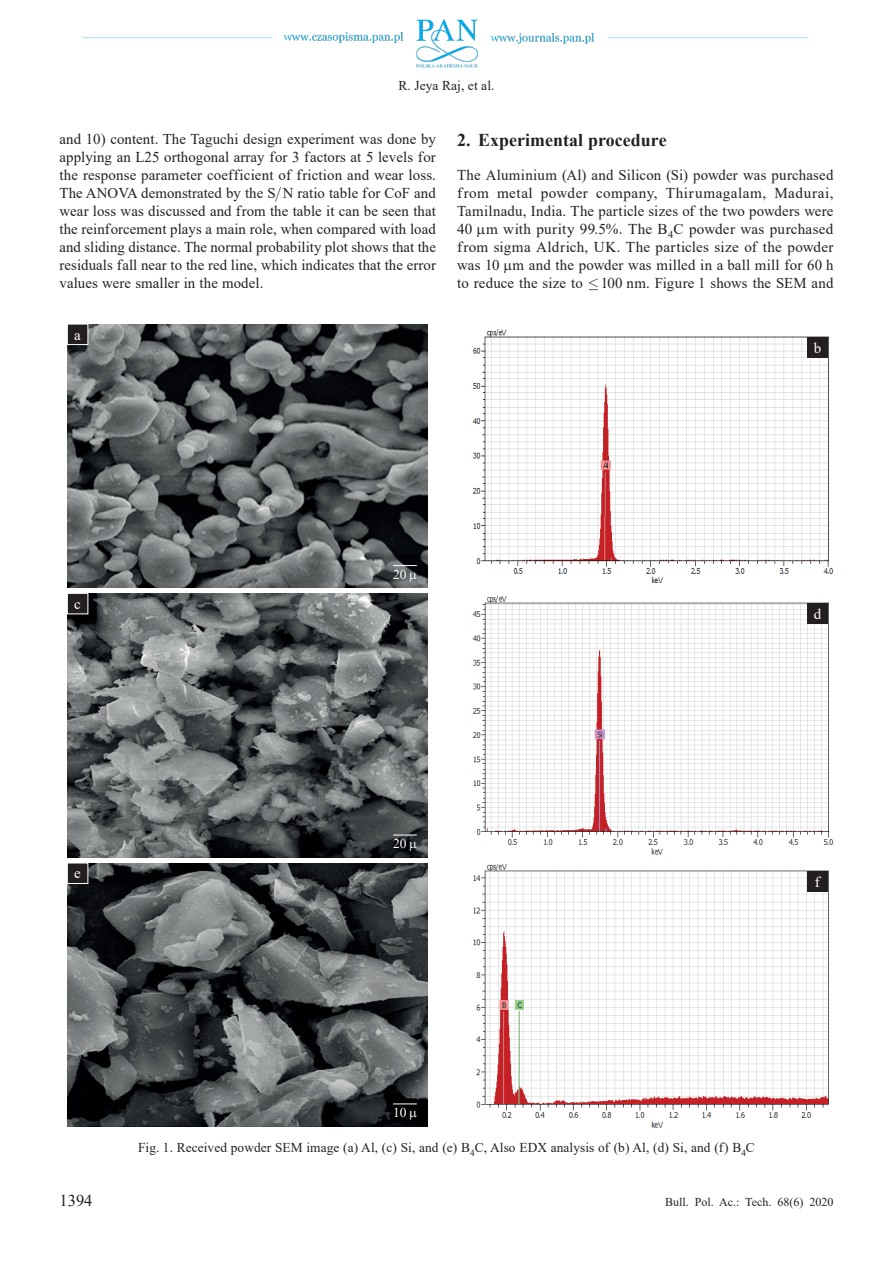
<style>
.page{position:relative;width:893px;height:1263px;background:#fff}
.page>*{position:absolute;margin:0;border:0;box-sizing:border-box;transform-origin:0 0}
.t1{font:700 18px "Times New Roman";letter-spacing:.005em;color:#231f20}
.t2{font:16.5px "Times New Roman";color:#231f20}
.t3{font:15px/18px "Times New Roman";letter-spacing:.005em;color:#231f20;text-align:justify}
.t4{font:15px "Times New Roman";color:#fff}
.t5{font:13.5px "Times New Roman";letter-spacing:.005em;color:#231f20}
.t6{font:13.5px "Times New Roman";color:#fff}
.t7{font:12px "Times New Roman";color:#231f20}
.s1{font-family:"Cmr 10"}
.s2{font-family:"Cmsy 10"}
</style>
<div class="page">
<img style="left:82px;top:19px;width:727px;height:49px">
<img style="left:68px;top:863px;width:360px;height:264px">
<img style="left:68px;top:594px;width:360px;height:263px">
<img style="left:68px;top:324px;width:360px;height:264px">
<img style="left:472px;top:329px;width:361px;height:254px">
<img style="left:472px;top:595px;width:361px;height:260px">
<img style="left:473px;top:864px;width:356px;height:264px">
<div style="left:67px;top:324px;width:21px;height:21px;background:#231f20"></div>
<div style="left:67px;top:324px;width:21px;height:21px;border:1px solid #fff"></div>
<div style="left:807px;top:337px;width:21px;height:21px;background:#231f20"></div>
<div style="left:67px;top:593px;width:21px;height:21px;background:#231f20"></div>
<div style="left:67px;top:593px;width:21px;height:21px;border:1px solid #fff"></div>
<div style="left:807px;top:603px;width:21px;height:21px;background:#231f20"></div>
<div style="left:67px;top:863px;width:21px;height:20px;background:#231f20"></div>
<div style="left:67px;top:863px;width:21px;height:21px;border:1px solid #fff"></div>
<div style="left:807px;top:871px;width:21px;height:21px;background:#231f20"></div>
<svg style="left:393px;top:565px;width:24px;height:1px"></svg>
<svg style="left:393px;top:835px;width:24px;height:1px"></svg>
<svg style="left:393px;top:1103px;width:24px;height:1px"></svg>
<svg style="left:410px;top:573px;width:7px;height:9px"></svg>
<svg style="left:410px;top:842px;width:7px;height:9px"></svg>
<svg style="left:410px;top:1111px;width:7px;height:9px"></svg>
<p class="t5" style="left:398px;top:76px;width:98px">R. Jeya Raj, et al.</p>
<p class="t3" style="left:60px;top:130px;width:378px">and 10) content. The Taguchi design experiment was done by applying an L25 orthogonal array for 3 factors at 5 levels for the response parameter coefficient of friction and wear loss.<br>The ANOVA demonstrated by the S<span class="s1">/</span>N ratio table for CoF and wear loss was discussed and from the table it can be seen that the reinforcement plays a main role, when compared with load and sliding distance. The normal probability plot shows that the residuals fall near to the red line, which indicates that the error values were smaller in the model.</p>
<p class="t1" style="left:457px;top:127px;width:211px">2. Experimental procedure</p>
<p class="t3" style="left:457px;top:166px;width:378px">The Aluminium (Al) and Silicon (Si) powder was purchased from metal powder company, Thirumagalam, Madurai, Tamilnadu, India. The particle sizes of the two powders were 40 m with purity 99.5%. The B<sub>4</sub>C powder was purchased from sigma Aldrich, UK. The particles size of the powder was 10 m and the powder was milled in a ball mill for 60 h to reduce the size to <span class="s2">∙</span> 100 nm. Figure 1 shows the SEM and</p>
<p class="t4" style="left:74px;top:324px;width:8px">a</p>
<p class="t4" style="left:74px;top:593px;width:8px">c</p>
<p class="t4" style="left:74px;top:863px;width:8px">e</p>
<p class="t6" style="left:393px;top:565px;width:15px">20</p>
<p class="t6" style="left:393px;top:834px;width:15px">20</p>
<p class="t4" style="left:814px;top:337px;width:9px">b</p>
<p class="t4" style="left:814px;top:603px;width:9px">d</p>
<p class="t4" style="left:815px;top:871px;width:6px">f</p>
<p class="t2" style="left:60px;top:1189px;width:34px">1394</p>
<p class="t6" style="left:393px;top:1103px;width:15px">10</p>
<p class="t5" style="left:138px;top:1138px;width:618px">Fig. 1. Received powder SEM image (a) Al, (c) Si, and (e) B<sub>4</sub>C, Also EDX analysis of (b) Al, (d) Si, and (f) B<sub>4</sub>C</p>
<p class="t7" style="left:665px;top:1194px;width:170px">Bull. Pol. Ac.: Tech. 68(6) 2020</p>
</div>
